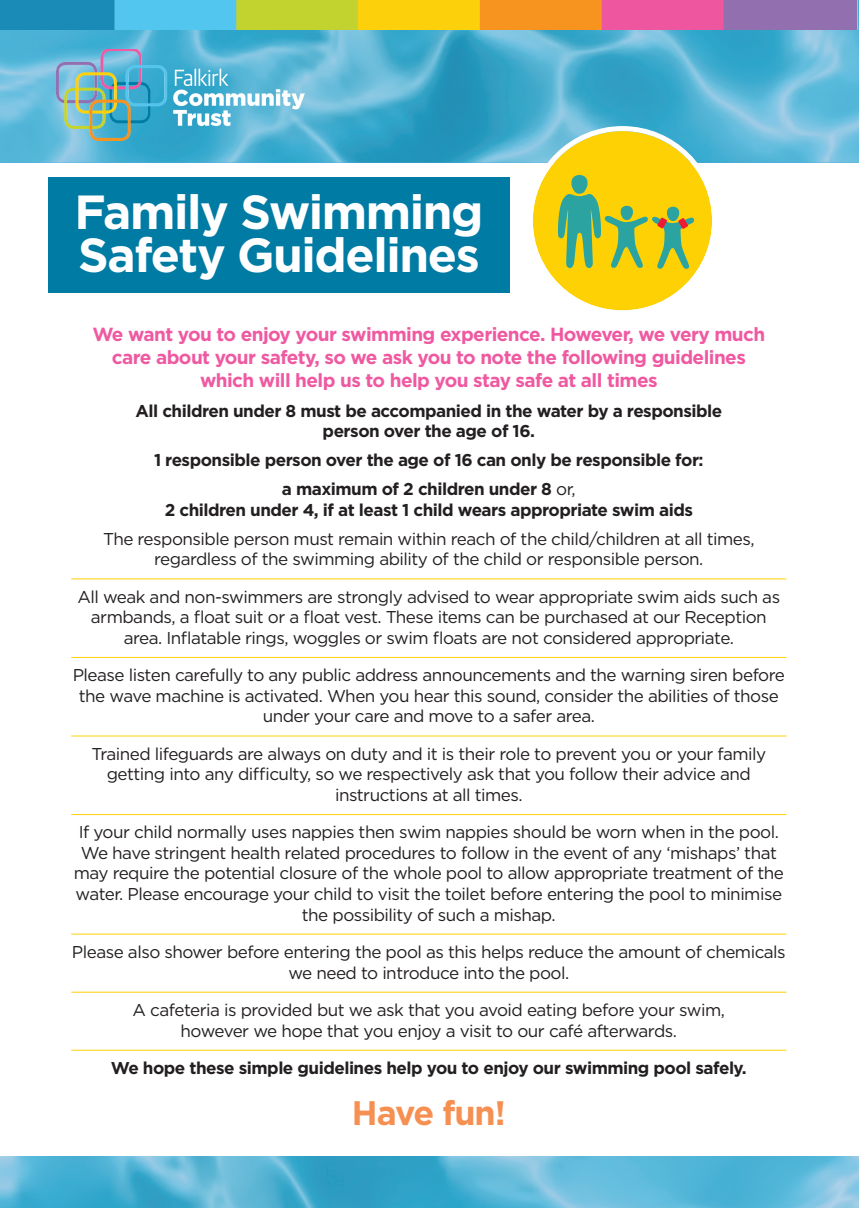
<style>
.page{position:relative;width:859px;height:1208px;background:#fff}
.page>*{position:absolute;margin:0;border:0;box-sizing:border-box;transform-origin:0 0}
.t1{font:700 47.8px/43.3px "Gotham";letter-spacing:-.03em;color:#fff}
.t2{font:700 34px "Gotham";letter-spacing:-.03em;color:#f69052}
.t3{font:700 19px/22.8px "Gotham";letter-spacing:-.03em;color:#ef59a1;text-align:center}
.t4{font:17.1px/20.5px "Gotham";letter-spacing:-.03em;color:#231f20;text-align:center}
.t5{font:700 17.1px/20.5px "Gotham";letter-spacing:-.03em;color:#231f20;text-align:center}
.s1{font-weight:400}
</style>
<div class="page">
<img style="left:0;top:0;width:859px;height:163px">
<img style="left:0;top:1157px;width:859px;height:51px">
<img style="left:56px;top:49px;width:249px;height:92px">
<img style="left:0;top:0;width:857px;height:30px">
<div style="left:48px;top:178px;width:462px;height:115px;background:#007ba3"></div>
<hr style="left:71px;top:578px;width:715px;height:1px;background:#fed105">
<hr style="left:71px;top:657px;width:715px;height:1px;background:#fed105">
<hr style="left:71px;top:735px;width:715px;height:1px;background:#fed105">
<hr style="left:71px;top:814px;width:715px;height:1px;background:#fed105">
<hr style="left:71px;top:933px;width:715px;height:1px;background:#fed105">
<hr style="left:71px;top:991px;width:715px;height:1px;background:#fed105">
<hr style="left:71px;top:1049px;width:715px;height:1px;background:#fed105">
<svg style="left:528px;top:126px;width:189px;height:185px"></svg>
<h1 class="t1" style="left:74px;top:194px;width:410px">Family Swimming<br>Safety Guidelines</h1>
<p class="t3" style="left:92px;top:325px;width:674px">We want you to enjoy your swimming experience. However, we very much care about your safety, so we ask you to note the following guidelines which will help us to help you stay safe at all times</p>
<p class="t5" style="left:135px;top:402px;width:588px">All children under 8 must be accompanied in the water by a responsible person over the age of 16.</p>
<p class="t5" style="left:154px;top:447px;width:551px;line-height:29px">1 responsible person over the age of 16 can only be responsible for: a maximum of 2 children under 8 <span class="s1">or,</span></p>
<p class="t5" style="left:165px;top:501px;width:530px">2 children under 4, if at least 1 child wears appropriate swim aids</p>
<p class="t4" style="left:103px;top:530px;width:653px">The responsible person must remain within reach of the child/children at all times, regardless of the swimming ability of the child or responsible person.</p>
<p class="t4" style="left:77px;top:588px;width:704px">All weak and non-swimmers are strongly advised to wear appropriate swim aids such as armbands, a float suit or a float vest. These items can be purchased at our Reception area. Inflatable rings, woggles or swim floats are not considered appropriate.</p>
<p class="t4" style="left:73px;top:666px;width:714px">Please listen carefully to any public address announcements and the warning siren before the wave machine is activated. When you hear this sound, consider the abilities of those under your care and move to a safer area.</p>
<p class="t4" style="left:91px;top:745px;width:676px">Trained lifeguards are always on duty and it is their role to prevent you or your family getting into any difficulty, so we respectively ask that you follow their advice and instructions at all times.</p>
<p class="t4" style="left:74px;top:823px;width:712px">If your child normally uses nappies then swim nappies should be worn when in the pool.<br>We have stringent health related procedures to follow in the event of any ‘mishaps’ that may require the potential closure of the whole pool to allow appropriate treatment of the water. Please encourage your child to visit the toilet before entering the pool to minimise the possibility of such a mishap.</p>
<p class="t4" style="left:72px;top:943px;width:715px">Please also shower before entering the pool as this helps reduce the amount of chemicals we need to introduce into the pool.</p>
<p class="t4" style="left:133px;top:1001px;width:594px">A cafeteria is provided but we ask that you avoid eating before your swim, however we hope that you enjoy a visit to our café afterwards.</p>
<p class="t5" style="left:111px;top:1059px;width:637px">We hope these simple guidelines help you to enjoy our swimming pool safely.</p>
<h2 class="t2" style="left:352px;top:1100px;width:155px">Have fun!</h2>
</div>
